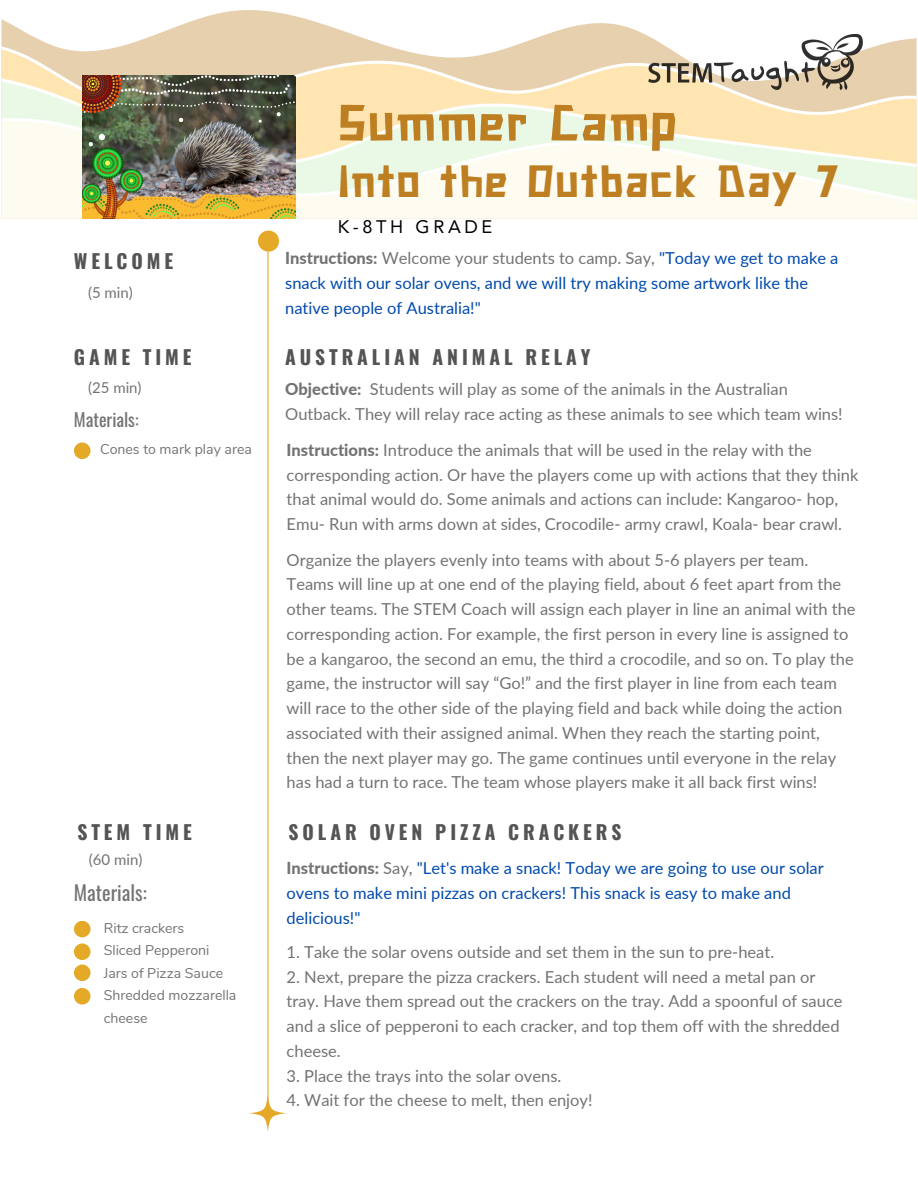
<style>
.page{position:relative;width:918px;height:1188px;background:#fff}
.page>*{position:absolute;margin:0;border:0;box-sizing:border-box;transform-origin:0 0}
.t1{font:51px "Cave Age";color:#bd7f22}
.t2{font:45px "Cave Age";color:#bd7f22}
.t3{font:20.25px "Oswald";color:#737373}
.t4{font:700 19.5px "Oswald";letter-spacing:.2em;color:#545454}
.t5{font:18.15px "Avenir LT Pro";letter-spacing:.2em;color:#000}
.t6{font:18px "Oswald";color:#737373}
.t7{font:16.5px/24.8px "Lato";color:#737373}
.t8{font:16.5px/24.8px "Lato";color:#004aad}
.t9{font:15px "Lato";color:#737373}
.t10{font:14.1px/22.5px "Nunito";color:#737373}
.s1{font-weight:800;color:#737373}
.s2{color:#737373}
.s3{font-weight:800}
</style>
<div class="page">
<svg style="left:1px;top:10px;width:916px;height:36px"></svg>
<svg style="left:1px;top:46px;width:916px;height:32px;background:#ebd7b6"></svg>
<svg style="left:1px;top:78px;width:916px;height:39px;background:#f7e5bd"></svg>
<div style="left:1px;top:203px;width:916px;height:15px;background:#fefbf1"></div>
<svg style="left:1px;top:117px;width:916px;height:86px;fill:#fefbf1"></svg>
<img style="left:648px;top:35px;width:215px;height:55px">
<svg style="left:249px;top:1101px;width:37px;height:31px"></svg>
<div style="left:258px;top:231px;width:21px;height:21px;background:#e4a927;border-radius:50%"></div>
<hr style="left:267px;top:252px;width:2px;height:856px;background:#e4a927">
<div style="left:74px;top:442px;width:17px;height:17px;background:#e4a927;border-radius:50%"></div>
<img style="left:82px;top:75px;width:214px;height:143px">
<div style="left:74px;top:921px;width:17px;height:16px;background:#e4a927;border-radius:50%"></div>
<div style="left:74px;top:943px;width:17px;height:17px;background:#e4a927;border-radius:50%"></div>
<div style="left:74px;top:965px;width:17px;height:16px;background:#e4a927;border-radius:50%"></div>
<div style="left:74px;top:988px;width:17px;height:17px;background:#e4a927;border-radius:50%"></div>
<p class="t4" style="left:74px;top:246px;width:101px">WELCOME</p>
<p class="t9" style="left:88px;top:284px;width:46px">(5 min)</p>
<p class="t4" style="left:74px;top:342px;width:119px">GAME TIME</p>
<p class="t9" style="left:88px;top:379px;width:55px">(25 min)</p>
<p class="t6" style="left:74px;top:406px;width:66px">Materials:</p>
<p class="t10" style="left:100px;top:438px;width:153px">Cones to mark play area</p>
<p class="t4" style="left:77px;top:816px;width:116px">STEM TIME</p>
<p class="t9" style="left:89px;top:850px;width:55px">(60 min)</p>
<p class="t3" style="left:74px;top:877px;width:74px">Materials:</p>
<p class="t10" style="left:104px;top:917px;width:82px">Ritz crackers</p>
<p class="t10" style="left:104px;top:939px;width:107px">Sliced Pepperoni</p>
<p class="t10" style="left:104px;top:962px;width:121px">Jars of Pizza Sauce</p>
<p class="t10" style="left:104px;top:984px;width:134px">Shredded mozzarella cheese</p>
<p class="t1" style="left:338px;top:90px;width:342px">Summer Camp</p>
<p class="t2" style="left:338px;top:152px;width:504px">Into the Outback Day 7</p>
<p class="t5" style="left:338px;top:219px;width:156px">K-8TH GRADE</p>
<p class="t8" style="left:285px;top:245px;width:555px"><span class="s1">Instructions:</span> <span class="s2">Welcome your students to camp. Say,</span> "Today we get to make a snack with our solar ovens, and we will try making some artwork like the native people of Australia!"</p>
<p class="t4" style="left:285px;top:342px;width:307px">AUSTRALIAN ANIMAL RELAY</p>
<p class="t7" style="left:285px;top:376px;width:559px"><span class="s3">Objective:</span> Students will play as some of the animals in the Australian<br>Outback. They will relay race acting as these animals to see which team wins!</p>
<p class="t7" style="left:287px;top:437px;width:573px"><span class="s3">Instructions:</span> Introduce the animals that will be used in the relay with the corresponding action. Or have the players come up with actions that they think that animal would do. Some animals and actions can include: Kangaroo- hop, Emu- Run with arms down at sides, Crocodile- army crawl, Koala- bear crawl.</p>
<p class="t7" style="left:287px;top:547px;width:570px">Organize the players evenly into teams with about 5-6 players per team.<br>Teams will line up at one end of the playing field, about 6 feet apart from the other teams. The STEM Coach will assign each player in line an animal with the corresponding action. For example, the first person in every line is assigned to be a kangaroo, the second an emu, the third a crocodile, and so on. To play the game, the instructor will say “Go!” and the first player in line from each team will race to the other side of the playing field and back while doing the action associated with their assigned animal. When they reach the starting point, then the next player may go. The game continues until everyone in the relay has had a turn to race. The team whose players make it all back first wins!</p>
<p class="t4" style="left:289px;top:816px;width:334px">SOLAR OVEN PIZZA CRACKERS</p>
<p class="t8" style="left:287px;top:856px;width:539px"><span class="s1">Instructions:</span> <span class="s2">Say,</span> "Let's make a snack! Today we are going to use our solar ovens to make mini pizzas on crackers! This snack is easy to make and delicious!"</p>
<p class="t7" style="left:287px;top:939px;width:489px">1. Take the solar ovens outside and set them in the sun to pre-heat.</p>
<p class="t7" style="left:287px;top:964px;width:557px">2. Next, prepare the pizza crackers. Each student will need a metal pan or tray. Have them spread out the crackers on the tray. Add a spoonful of sauce and a slice of pepperoni to each cracker, and top them off with the shredded cheese.</p>
<p class="t7" style="left:287px;top:1063px;width:276px">3. Place the trays into the solar ovens.</p>
<p class="t7" style="left:287px;top:1088px;width:307px">4. Wait for the cheese to melt, then enjoy!</p>
</div>
